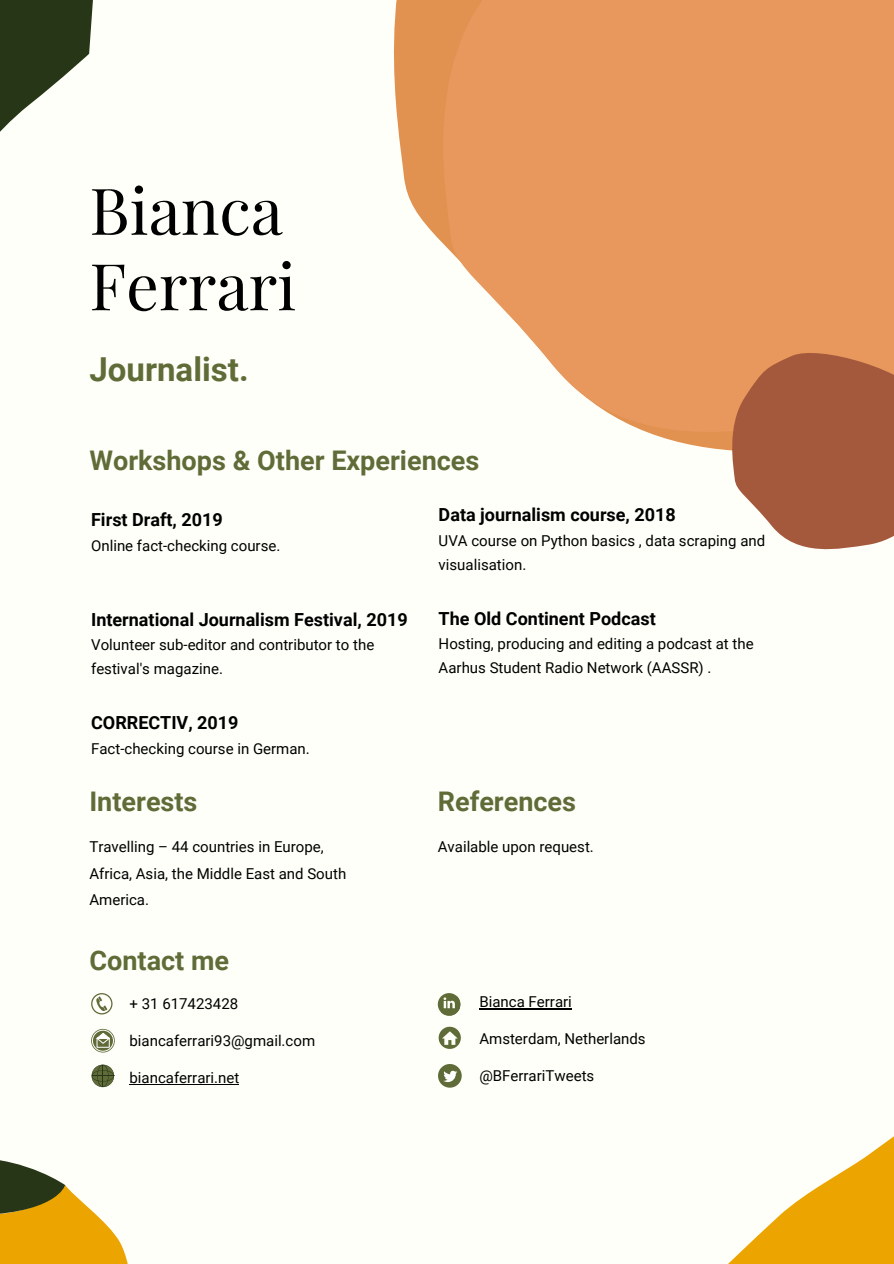
<style>
.page{position:relative;width:894px;height:1264px;background:#fff}
.page>*{position:absolute;margin:0;border:0;box-sizing:border-box;transform-origin:0 0}
.t1{font:64.5px "Playfair Display";color:#000}
.t2{font:700 33px "Roboto";color:#606c38}
.t3{font:700 27px "Roboto";color:#606c38}
.t4{font:700 18px "Roboto";color:#000}
.t5{font:15px/23.7px "Roboto";color:#000}
</style>
<div class="page">
<div style="left:0;top:0;width:893px;height:1263px;background:#fffffa"></div>
<svg style="left:0;top:1160px;width:128px;height:103px"></svg>
<svg style="left:0;top:0;width:93px;height:132px"></svg>
<svg style="left:729px;top:1137px;width:164px;height:126px"></svg>
<svg style="left:394px;top:0;width:32px;height:225px;fill:#e19251"></svg>
<svg style="left:426px;top:0;width:467px;height:450px;fill:#e8985d"></svg>
<svg style="left:726px;top:344px;width:167px;height:206px"></svg>
<svg style="left:437px;top:993px;width:23px;height:22px"></svg>
<svg style="left:441px;top:996px;width:20px;height:20px"></svg>
<svg style="left:438px;top:1064px;width:23px;height:23px"></svg>
<svg style="left:91px;top:993px;width:21px;height:21px"></svg>
<svg style="left:92px;top:1064px;width:22px;height:23px"></svg>
<svg style="left:91px;top:1028px;width:24px;height:24px"></svg>
<div style="left:92px;top:1029px;width:22px;height:22px;border:1px solid #fff;border-radius:50%"></div>
<svg style="left:96px;top:1032px;width:15px;height:11px"></svg>
<svg style="left:438px;top:1026px;width:22px;height:22px"></svg>
<hr style="left:129px;top:1083px;width:110px;height:1px;background:#000">
<hr style="left:479px;top:1008px;width:92px;height:1px;background:#000">
<p class="t1" style="left:89px;top:165px;width:195px">Bianca</p>
<p class="t1" style="left:89px;top:240px;width:208px">Ferrari</p>
<p class="t2" style="left:89px;top:350px;width:161px">Journalist.</p>
<p class="t3" style="left:89px;top:445px;width:391px">Workshops &amp; Other Experiences</p>
<p class="t4" style="left:91px;top:509px;width:133px">First Draft, 2019</p>
<p class="t5" style="left:91px;top:534px;width:191px">Online fact-checking course.</p>
<p class="t4" style="left:91px;top:609px;width:318px">International Journalism Festival, 2019</p>
<p class="t5" style="left:91px;top:633px;width:284px">Volunteer sub-editor and contributor to the festival's magazine.</p>
<p class="t4" style="left:91px;top:712px;width:149px">CORRECTIV, 2019</p>
<p class="t5" style="left:91px;top:737px;width:220px">Fact-checking course in German.</p>
<p class="t3" style="left:89px;top:786px;width:110px">Interests</p>
<p class="t5" style="left:89px;top:834px;width:258px;line-height:26.2px">Travelling – 44 countries in Europe,<br>Africa, Asia, the Middle East and South<br>America.</p>
<p class="t3" style="left:89px;top:945px;width:141px">Contact me</p>
<p class="t5" style="left:129px;top:991px;width:110px">+ 31 617423428</p>
<p class="t5" style="left:129px;top:1028px;width:187px">biancaferrari93@gmail.com</p>
<p class="t5" style="left:129px;top:1065px;width:111px">biancaferrari.net</p>
<p class="t4" style="left:438px;top:504px;width:239px">Data journalism course, 2018</p>
<p class="t5" style="left:438px;top:529px;width:328px">UVA course on Python basics , data scraping and visualisation.</p>
<p class="t4" style="left:438px;top:608px;width:218px">The Old Continent Podcast</p>
<p class="t5" style="left:438px;top:632px;width:316px">Hosting, producing and editing a podcast at the<br>Aarhus Student Radio Network (AASSR) .</p>
<p class="t3" style="left:437px;top:786px;width:140px">References</p>
<p class="t5" style="left:437px;top:835px;width:157px">Available upon request.</p>
<p class="t5" style="left:479px;top:990px;width:94px">Bianca Ferrari</p>
<p class="t5" style="left:479px;top:1027px;width:168px">Amsterdam, Netherlands</p>
<p class="t5" style="left:479px;top:1064px;width:116px">@BFerrariTweets</p>
</div>
